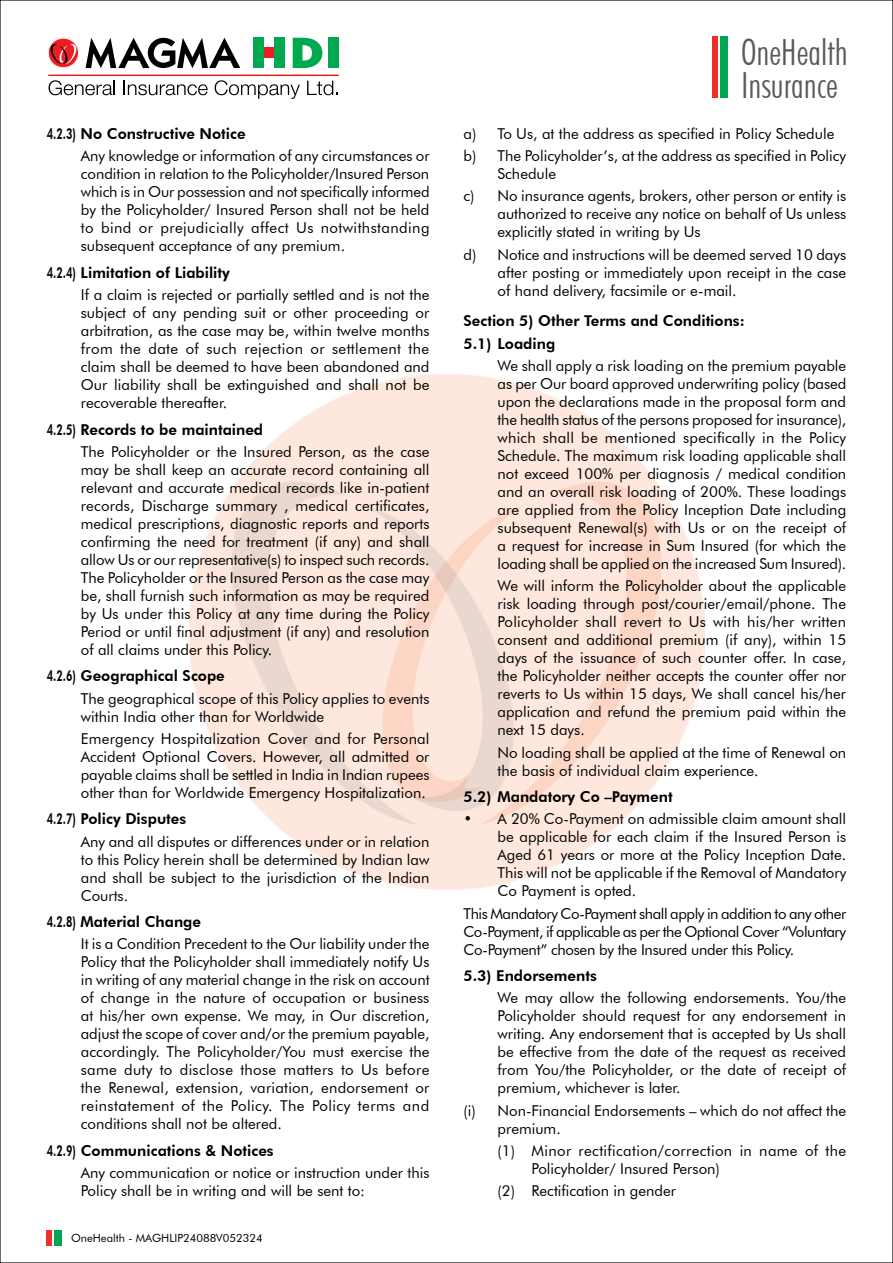
<style>
.page{position:relative;width:893px;height:1263px;background:#fff}
.page>*{position:absolute;margin:0;border:0;box-sizing:border-box;transform-origin:0 0}
.t1{font:300 condensed 36px/33px "Futura BT";color:#58595b}
.t2{font:15px/18px "Futura BT";color:#000;text-align:justify}
.t3{font:800 15px "Futura BT";color:#000;scale:.7 1}
.t4{font:800 15px/22.2px "Futura BT";color:#000}
.t5{font:15px/18px "Futura BT";letter-spacing:.025em;color:#000}
.t6{font:11.25px "Futura BT";color:#000}
</style>
<div class="page">
<div style="left:720px;top:37px;width:8px;height:61px;background:#00a651"></div>
<div style="left:712px;top:37px;width:6px;height:61px;background:#ee3124"></div>
<div style="left:54px;top:1230px;width:8px;height:16px;background:#00a651"></div>
<div style="left:47px;top:1230px;width:5px;height:16px;background:#ee3124"></div>
<img style="left:189px;top:374px;width:515px;height:515px">
<svg style="left:86px;top:38px;width:154px;height:30px"></svg>
<svg style="left:48px;top:38px;width:31px;height:30px"></svg>
<div style="left:48px;top:38px;width:31px;height:30px;border:1px solid #fff;border-radius:50%"></div>
<svg style="left:51px;top:44px;width:25px;height:20px"></svg>
<svg style="left:293px;top:38px;width:29px;height:30px"></svg>
<div style="left:328px;top:38px;width:10px;height:30px;background:#00a850"></div>
<div style="left:274px;top:38px;width:10px;height:30px;background:#00a850"></div>
<div style="left:264px;top:48px;width:10px;height:10px;background:#ed1d24"></div>
<div style="left:253px;top:38px;width:11px;height:30px;background:#00a850"></div>
<svg style="left:49px;top:80px;width:66px;height:15px"></svg>
<svg style="left:124px;top:81px;width:84px;height:14px"></svg>
<svg style="left:215px;top:80px;width:85px;height:19px"></svg>
<svg style="left:307px;top:81px;width:31px;height:14px"></svg>
<hr style="left:49px;top:75px;width:289px;height:1px;background:#ed1d24">
<p class="t3" style="left:47px;top:125px;width:286px">4.2.3) No Constructive Notice</p>
<p class="t2" style="left:81px;top:147px;width:350px">Any knowledge or information of any circumstances or condition in relation to the Policyholder/Insured Person which is in Our possession and not specifically informed by the Policyholder/ Insured Person shall not be held to bind or prejudicially affect Us notwithstanding subsequent acceptance of any premium.</p>
<p class="t3" style="left:47px;top:263px;width:263px">4.2.4) Limitation of Liability</p>
<p class="t2" style="left:81px;top:286px;width:350px">If a claim is rejected or partially settled and is not the subject of any pending suit or other proceeding or arbitration, as the case may be, within twelve months from the date of such rejection or settlement the claim shall be deemed to have been abandoned and Our liability shall be extinguished and shall not be recoverable thereafter.</p>
<p class="t3" style="left:47px;top:420px;width:311px">4.2.5) Records to be maintained</p>
<p class="t2" style="left:81px;top:442px;width:350px">The Policyholder or the Insured Person, as the case may be shall keep an accurate record containing all relevant and accurate medical records like in-patient records, Discharge summary , medical certificates, medical prescriptions, diagnostic reports and reports confirming the need for treatment (if any) and shall allow Us or our representative(s) to inspect such records.<br>The Policyholder or the Insured Person as the case may be, shall furnish such information as may be required by Us under this Policy at any time during the Policy Period or until final adjustment (if any) and resolution of all claims under this Policy.</p>
<p class="t3" style="left:47px;top:667px;width:256px">4.2.6) Geographical Scope</p>
<p class="t2" style="left:81px;top:689px;width:350px">The geographical scope of this Policy applies to events within India other than for Worldwide</p>
<p class="t2" style="left:81px;top:729px;width:350px">Emergency Hospitalization Cover and for Personal Accident Optional Covers. However, all admitted or payable claims shall be settled in India in Indian rupees other than for Worldwide Emergency Hospitalization.</p>
<p class="t3" style="left:47px;top:810px;width:201px">4.2.7) Policy Disputes</p>
<p class="t2" style="left:81px;top:832px;width:350px">Any and all disputes or differences under or in relation to this Policy herein shall be determined by Indian law and shall be subject to the jurisdiction of the Indian Courts.</p>
<p class="t3" style="left:47px;top:913px;width:222px">4.2.8) Material Change</p>
<p class="t2" style="left:81px;top:935px;width:350px">It is a Condition Precedent to the Our liability under the Policy that the Policyholder shall immediately notify Us in writing of any material change in the risk on account of change in the nature of occupation or business at his/her own expense. We may, in Our discretion, adjust the scope of cover and/or the premium payable, accordingly. The Policyholder/You must exercise the same duty to disclose those matters to Us before the Renewal, extension, variation, endorsement or reinstatement of the Policy. The Policy terms and conditions shall not be altered.</p>
<p class="t3" style="left:47px;top:1141px;width:326px">4.2.9) Communications &amp; Notices</p>
<p class="t2" style="left:81px;top:1164px;width:350px">Any communication or notice or instruction under this<br>Policy shall be in writing and will be sent to:</p>
<p class="t6" style="left:71px;top:1231px;width:193px">OneHealth - MAGHLIP24088V052324</p>
<h1 class="t1" style="left:741px;top:35px;width:108px">OneHealth<br>Insurance</h1>
<p class="t2" style="left:463px;top:122px;width:384px;line-height:22.2px">a) To Us, at the address as specified in Policy Schedule b) The Policyholder’s, at the address as specified in Policy</p>
<p class="t2" style="left:463px;top:163px;width:384px;line-height:22.2px;text-indent:34px">Schedule<br>c) No insurance agents, brokers, other person or entity is</p>
<p class="t2" style="left:497px;top:205px;width:350px">authorized to receive any notice on behalf of Us unless explicitly stated in writing by Us</p>
<p class="t2" style="left:497px;top:245px;width:350px;text-indent:-34px">d) Notice and instructions will be deemed served 10 days after posting or immediately upon receipt in the case of hand delivery, facsimile or e-mail.</p>
<p class="t4" style="left:463px;top:310px;width:283px">Section 5) Other Terms and Conditions:<br>5.1) Loading</p>
<p class="t2" style="left:497px;top:356px;width:350px">We shall apply a risk loading on the premium payable as per Our board approved underwriting policy (based upon the declarations made in the proposal form and the health status of the persons proposed for insurance), which shall be mentioned specifically in the Policy Schedule. The maximum risk loading applicable shall not exceed 100% per diagnosis / medical condition and an overall risk loading of 200%. These loadings are applied from the Policy Inception Date including subsequent Renewal(s) with Us or on the receipt of a request for increase in Sum Insured (for which the loading shall be applied on the increased Sum Insured).</p>
<p class="t2" style="left:497px;top:577px;width:350px">We will inform the Policyholder about the applicable risk loading through post/courier/email/phone. The Policyholder shall revert to Us with his/her written consent and additional premium (if any), within 15 days of the issuance of such counter offer. In case, the Policyholder neither accepts the counter offer nor reverts to Us within 15 days, We shall cancel his/her application and refund the premium paid within the next 15 days.</p>
<p class="t2" style="left:497px;top:743px;width:350px">No loading shall be applied at the time of Renewal on the basis of individual claim experience.</p>
<p class="t4" style="left:463px;top:785px;width:211px">5.2) Mandatory Co –Payment</p>
<p class="t2" style="left:497px;top:810px;width:350px;text-indent:-34px">• A 20% Co-Payment on admissible claim amount shall be applicable for each claim if the Insured Person is Aged 61 years or more at the Policy Inception Date.<br>This will not be applicable if the Removal of Mandatory Co Payment is opted.</p>
<p class="t2" style="left:463px;top:904px;width:384px">This Mandatory Co-Payment shall apply in addition to any other Co-Payment, if applicable as per the Optional Cover “Voluntary Co-Payment” chosen by the Insured under this Policy.</p>
<p class="t4" style="left:463px;top:964px;width:135px">5.3) Endorsements</p>
<p class="t2" style="left:497px;top:989px;width:350px">We may allow the following endorsements. You/the Policyholder should request for any endorsement in writing. Any endorsement that is accepted by Us shall be effective from the date of the request as received from You/the Policyholder, or the date of receipt of premium, whichever is later.</p>
<p class="t2" style="left:497px;top:1101px;width:350px;text-indent:-34px">(i) Non-Financial Endorsements – which do not affect the premium.</p>
<p class="t5" style="left:532px;top:1141px;width:316px;text-indent:-34px">(1) Minor rectification/correction in name of the<br>Policyholder/ Insured Person)</p>
<p class="t2" style="left:498px;top:1181px;width:180px">(2) Rectification in gender</p>
</div>
